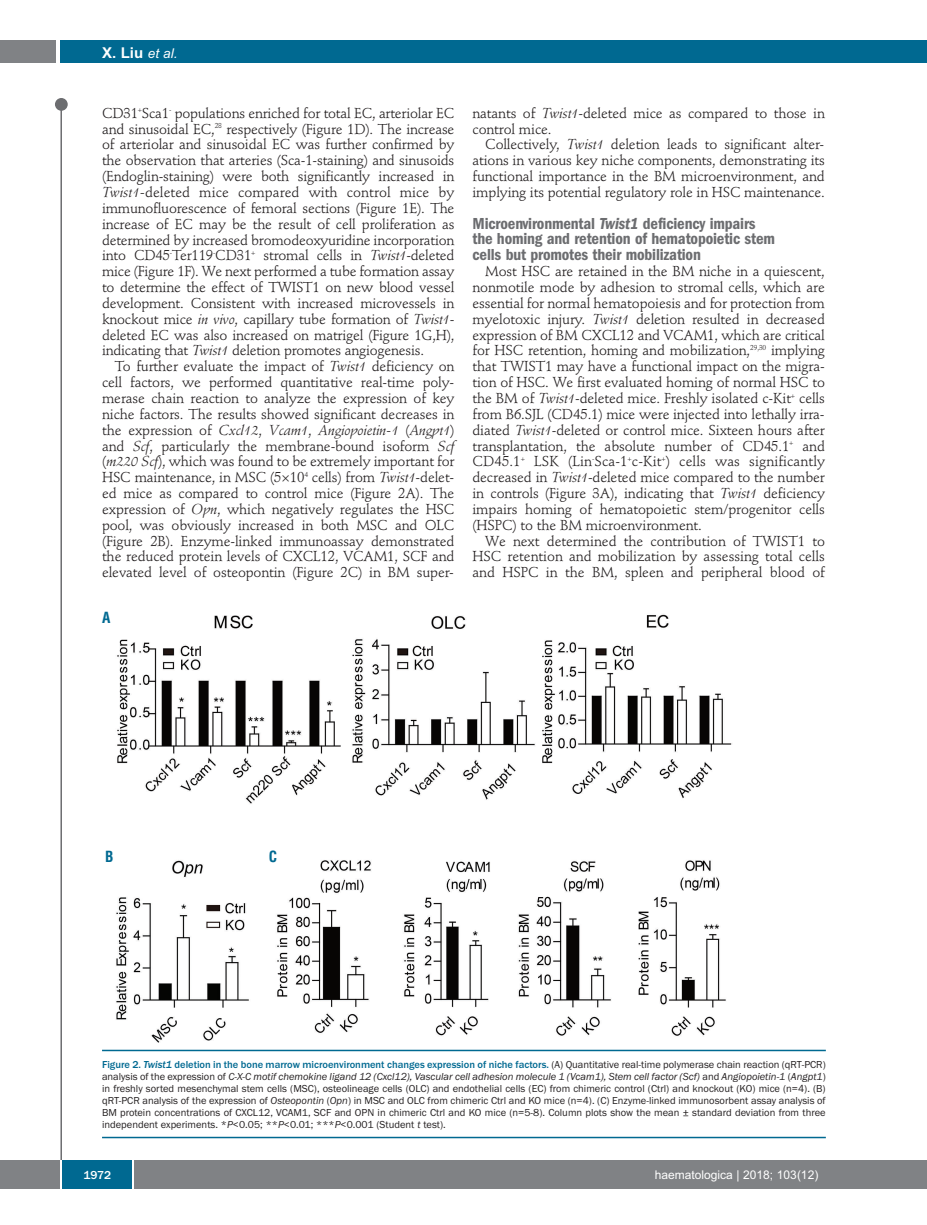
<style>
.page{position:relative;width:927px;height:1225px;background:#fff}
.page>*{position:absolute;margin:0;border:0;box-sizing:border-box;transform-origin:0 0}
.t1{font:600 condensed 16.5px/15.9px "Franklin Gothic";letter-spacing:-.01em;color:#6c6d70}
.t2{font:700 15px "Arial";color:#fff}
.t3{font:700 condensed 15px "Helvetica";color:#006991}
.t4{font:14.25px/15.9px "Stempel Schneidler";letter-spacing:-.01em;color:#231f20;text-align:justify}
.t5{font:12px "Arial";color:#fff}
.t6{font:500 12px "Franklin Gothic";color:#fff}
.t7{font:10.5px/12px "Franklin Gothic";color:#231f20;text-align:justify}
.s1{font-weight:400;font-style:italic;font-size:13.5px}
.s2{font-style:italic}
.s3{font-weight:500;color:#006991}
.s4{font-weight:500;font-style:italic;color:#006991}
</style>
<div class="page">
<div style="left:911px;top:40px;width:16px;height:22px;background:#006991"></div>
<div style="left:910px;top:1160px;width:17px;height:28px;background:#808285"></div>
<div style="left:55px;top:98px;width:13px;height:13px;background:#6c6d70;border-radius:50%"></div>
<hr style="left:60px;top:101px;width:2px;height:1061px;background:#6c6d70">
<div style="left:60px;top:40px;width:852px;height:22px;background:#006991"></div>
<div style="left:0;top:40px;width:56px;height:22px;background:#808285"></div>
<div style="left:0;top:1160px;width:911px;height:28px;background:#808285"></div>
<div style="left:62px;top:1160px;width:71px;height:28px;background:#006991"></div>
<hr style="left:60px;top:1160px;width:2px;height:28px;background:#fff">
<svg style="left:133px;top:1160px;width:1px;height:28px"></svg>
<img style="left:102px;top:614px;width:644px;height:438px">
<hr style="left:102px;top:1049px;width:724px;height:2px;background:#006991">
<hr style="left:102px;top:1136px;width:724px;height:2px;background:#006991">
<p class="t2" style="left:102px;top:44px;width:77px">X. Liu <span class="s1">et al.</span></p>
<p class="t4" style="left:102px;top:106px;width:354px">CD31<sup>+</sup>Sca1<sup>-</sup> populations enriched for total EC, arteriolar EC and sinusoidal EC,<sup>28</sup> respectively (Figure 1D). The increase of arteriolar and sinusoidal EC was further confirmed by the observation that arteries (Sca-1-staining) and sinusoids (Endoglin-staining) were both significantly increased in <span class="s2">Twist1-</span>deleted mice compared with control mice by immunofluorescence of femoral sections (Figure 1E). The increase of EC may be the result of cell proliferation as determined by increased bromodeoxyuridine incorporation into CD45<sup>-</sup>Ter119<sup>-</sup>CD31<sup>+</sup> stromal cells in <span class="s2">Twist1</span>-deleted mice (Figure 1F). We next performed a tube formation assay to determine the effect of TWIST1 on new blood vessel development. Consistent with increased microvessels in knockout mice <span class="s2">in vivo</span>, capillary tube formation of <span class="s2">Twist1</span>- deleted EC was also increased on matrigel (Figure 1G,H), indicating that <span class="s2">Twist1</span> deletion promotes angiogenesis.</p>
<p class="t4" style="left:102px;top:360px;width:354px;text-indent:13px">To further evaluate the impact of <span class="s2">Twist1</span> deficiency on cell factors, we performed quantitative real-time poly&shy;merase chain reaction to analyze the expression of key niche factors. The results showed significant decreases in the expression of <span class="s2">Cxcl12</span>, <span class="s2">Vcam1</span>, <span class="s2">Angiopoietin-1</span> (<span class="s2">Angpt1</span>) and <span class="s2">Scf</span>, particularly the membrane-bound isoform <span class="s2">Scf </span>(<span class="s2">m220 Scf</span>), which was found to be extremely important for HSC maintenance, in MSC (5×10<sup>4</sup> cells) from <span class="s2">Twist1</span>-delet&shy;ed mice as compared to control mice (Figure 2A). The expression of <span class="s2">Opn</span>, which negatively regulates the HSC pool, was obviously increased in both MSC and OLC (Figure 2B). Enzyme-linked immunoassay demonstrated the reduced protein levels of CXCL12, VCAM1, SCF and elevated level of osteopontin (Figure 2C) in BM super-</p>
<p class="t3" style="left:102px;top:609px;width:10px">A</p>
<p class="t4" style="left:472px;top:106px;width:354px">natants of <span class="s2">Twist1</span>-deleted mice as compared to those in control mice.</p>
<p class="t4" style="left:472px;top:138px;width:354px;text-indent:13px">Collectively, <span class="s2">Twist1</span> deletion leads to significant alter&shy;ations in various key niche components, demonstrating its functional importance in the BM microenvironment, and implying its potential regulatory role in HSC maintenance.</p>
<p class="t1" style="left:472px;top:216px;width:304px">Microenvironmental <span class="s2">Twist1</span> deficiency impairs the homing and retention of hematopoietic stem cells but promotes their mobilization</p>
<p class="t4" style="left:472px;top:265px;width:354px;text-indent:13px">Most HSC are retained in the BM niche in a quiescent, nonmotile mode by adhesion to stromal cells, which are essential for normal hematopoiesis and for protection from myelotoxic injury. <span class="s2">Twist1</span> deletion resulted in decreased expression of BM CXCL12 and VCAM1, which are critical for HSC retention, homing and mobilization,<sup>29,30</sup> implying that TWIST1 may have a functional impact on the migra&shy;tion of HSC. We first evaluated homing of normal HSC to the BM of <span class="s2">Twist1</span>-deleted mice. Freshly isolated c-Kit<sup>+</sup> cells from B6.SJL (CD45.1) mice were injected into lethally irra&shy;diated <span class="s2">Twist1</span>-deleted or control mice. Sixteen hours after transplantation, the absolute number of CD45.1<sup>+</sup> and CD45.1<sup>+</sup> LSK (Lin<sup>-</sup>Sca-1<sup>+</sup>c-Kit<sup>+</sup>) cells was significantly decreased in <span class="s2">Twist1</span>-deleted mice compared to the number in controls (Figure 3A), indicating that <span class="s2">Twist1</span> deficiency impairs homing of hematopoietic stem/progenitor cells (HSPC) to the BM microenvironment.</p>
<p class="t4" style="left:472px;top:534px;width:354px;text-indent:13px">We next determined the contribution of TWIST1 to HSC retention and mobilization by assessing total cells and HSPC in the BM, spleen and peripheral blood of</p>
<p class="t3" style="left:105px;top:847px;width:10px">B</p>
<p class="t3" style="left:269px;top:847px;width:10px">C</p>
<p class="t7" style="left:102px;top:1058px;width:725px"><span class="s3">Figure 2.</span> <span class="s4">Twist1</span> <span class="s3">deletion in the bone marrow microenvironment changes expression of niche factors.</span> (A) Quantitative real-time polymerase chain reaction (qRT-PCR) analysis of the expression of <span class="s2">C-X-C motif chemokine ligand 12 (Cxcl12), Vascular cell adhesion molecule 1 (Vcam1), Stem cell factor (Scf)</span> and <span class="s2">Angiopoietin-1</span> (<span class="s2">Angpt1</span>) in freshly sorted mesenchymal stem cells (MSC), osteolineage cells (OLC) and endothelial cells (EC) from chimeric control (Ctrl) and knockout (KO) mice (n=4). (B) qRT-PCR analysis of the expression of <span class="s2">Osteopontin</span> (<span class="s2">Opn</span>) in MSC and OLC from chimeric Ctrl and KO mice (n=4). (C) Enzyme-linked immunosorbent assay analysis of BM protein concentrations of CXCL12, VCAM1, SCF and OPN in chimeric Ctrl and KO mice (n=5-8). Column plots show the mean ± standard deviation from three independent experiments. *<span class="s2">P</span>&lt;0.05; **<span class="s2">P</span>&lt;0.01; ***<span class="s2">P</span>&lt;0.001 (Student <span class="s2">t</span> test).</p>
<p class="t6" style="left:83px;top:1167px;width:29px">1972</p>
<p class="t5" style="left:655px;top:1167px;width:165px">haematologica | 2018; 103(12)</p>
</div>
